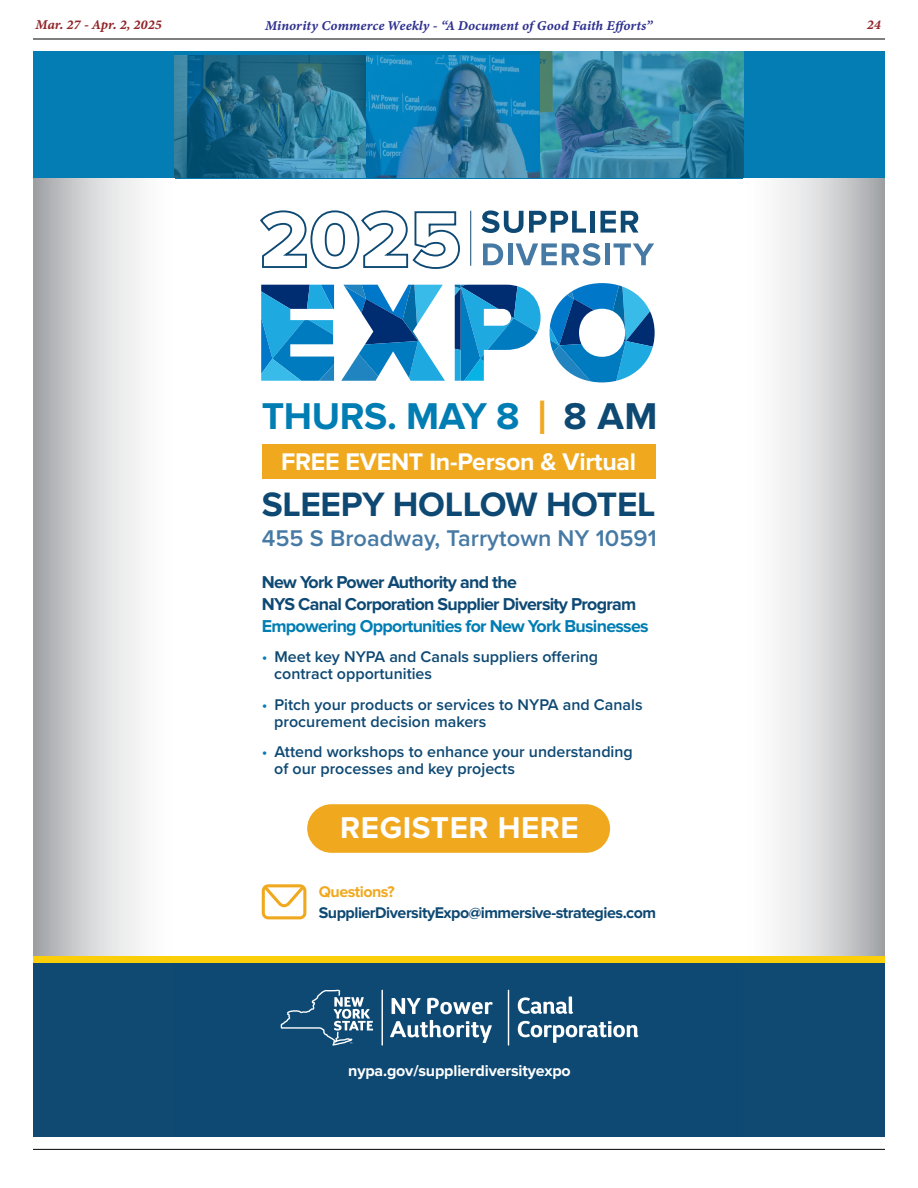
<style>
.page{position:relative;width:918px;height:1188px;background:#fff}
.page>*{position:absolute;margin:0;border:0;box-sizing:border-box;transform-origin:0 0}
.t1{font:700 38.7px "Proxima Nova";letter-spacing:-.01em;color:#007db3}
.t2{font:700 35.1px "Proxima Nova";letter-spacing:-.01em;color:#0e4973}
.t3{font:700 31.2px "Proxima Nova";letter-spacing:.02em;color:#fff}
.t4{font:700 24.9px "Proxima Nova";letter-spacing:-.01em;color:#fff}
.t5{font:600 23.55px "Proxima Nova";color:#467aa5}
.t6{font:700 17.85px/22.2px "Proxima Nova";letter-spacing:-.04em;color:#0e4973}
.t7{font:600 16.05px/17px "Proxima Nova";color:#0e4973}
.t8{font:700 16.05px/20.5px "Proxima Nova";letter-spacing:-.03em;color:#0e4973}
.t9{font:700 16.05px "Proxima Nova";letter-spacing:-.01em;color:#fff}
.t10{font:italic 13.5px "Minion Variable Concept";color:#2e308f}
.t11{font:italic 13.5px "Minion Variable Concept";color:#912528}
.s1{font-size:47.1px;color:#f0a91f}
.s2{color:#0e4973}
.s3{color:#007db3}
.s4{font-weight:400;color:#007db3}
.s5{color:#f0a91f}
</style>
<div class="page">
<hr style="left:33px;top:39px;width:852px;height:1px;background:#000">
<hr style="left:33px;top:1149px;width:852px;height:1px;background:#000">
<div style="left:298px;top:51px;width:587px;height:127px;background:#047cb4"></div>
<div style="left:33px;top:51px;width:587px;height:127px;background:#047cb4"></div>
<div style="left:33px;top:958px;width:569px;height:179px;background:#104a72"></div>
<div style="left:33px;top:956px;width:569px;height:7px;background:#face08"></div>
<div style="left:316px;top:958px;width:569px;height:179px;background:#104a72"></div>
<div style="left:316px;top:956px;width:569px;height:7px;background:#face08"></div>
<div style="left:175px;top:958px;width:568px;height:179px;background:#0e4973"></div>
<div style="left:175px;top:956px;width:568px;height:6px;background:#face08"></div>
<svg style="left:175px;top:51px;width:568px;height:127px"></svg>
<svg style="left:253px;top:172px;width:408px;height:211px"></svg>
<svg style="left:262px;top:884px;width:44px;height:35px"></svg>
<div style="left:262px;top:445px;width:394px;height:34px;background:#f0a91f"></div>
<div style="left:307px;top:804px;width:303px;height:49px;background:#f0a91f;border-radius:24px"></div>
<svg style="left:392px;top:998px;width:29px;height:16px"></svg>
<svg style="left:427px;top:998px;width:66px;height:16px"></svg>
<svg style="left:390px;top:1020px;width:102px;height:23px"></svg>
<svg style="left:518px;top:996px;width:55px;height:18px"></svg>
<svg style="left:518px;top:1021px;width:120px;height:22px"></svg>
<svg style="left:281px;top:990px;width:92px;height:56px"></svg>
<hr style="left:382px;top:990px;width:1px;height:56px;background:#fff">
<hr style="left:508px;top:990px;width:1px;height:56px;background:#fff">
<div style="left:33px;top:178px;width:142px;height:778px;background:linear-gradient(to right,#a9abae,#fff)"></div>
<div style="left:743px;top:178px;width:142px;height:778px;background:linear-gradient(to right,#fff,#abadb0)"></div>
<p class="t11" style="left:36px;top:15px;width:128px">Mar. 27 - Apr. 2, 2025</p>
<p class="t10" style="left:265px;top:16px;width:389px">Minority Commerce Weekly - “A Document of Good Faith Efforts”</p>
<p class="t11" style="left:867px;top:15px;width:16px">24</p>
<p class="t1" style="left:262px;top:394px;width:397px">THURS. MAY 8 <span class="s1">|</span> <span class="s2">8 AM</span></p>
<p class="t4" style="left:281px;top:447px;width:357px">FREE EVENT In-Person &amp; Virtual</p>
<p class="t2" style="left:262px;top:484px;width:395px">SLEEPY HOLLOW HOTEL</p>
<p class="t5" style="left:262px;top:520px;width:396px">455 S Broadway, Tarrytown NY 10591</p>
<p class="t6" style="left:262px;top:571px;width:388px">New York Power Authority and the<br>NYS Canal Corporation Supplier Diversity Program<br><span class="s3">Empowering Opportunities for New York Businesses</span></p>
<p class="t7" style="left:274px;top:648px;width:326px;text-indent:-12px"><span class="s4">•</span> Meet key NYPA and Canals suppliers offering contract opportunities</p>
<p class="t7" style="left:274px;top:695px;width:370px;text-indent:-12px"><span class="s4">•</span> Pitch your products or services to NYPA and Canals procurement decision makers</p>
<p class="t7" style="left:274px;top:743px;width:360px;text-indent:-12px"><span class="s4">•</span> Attend workshops to enhance your understanding of our processes and key projects</p>
<p class="t3" style="left:340px;top:810px;width:240px">REGISTER HERE</p>
<p class="t8" style="left:319px;top:882px;width:339px"><span class="s5">Questions?<br></span>SupplierDiversityExpo@immersive-strategies.com</p>
<p class="t9" style="left:348px;top:1061px;width:224px">nypa.gov/supplierdiversityexpo</p>
</div>
